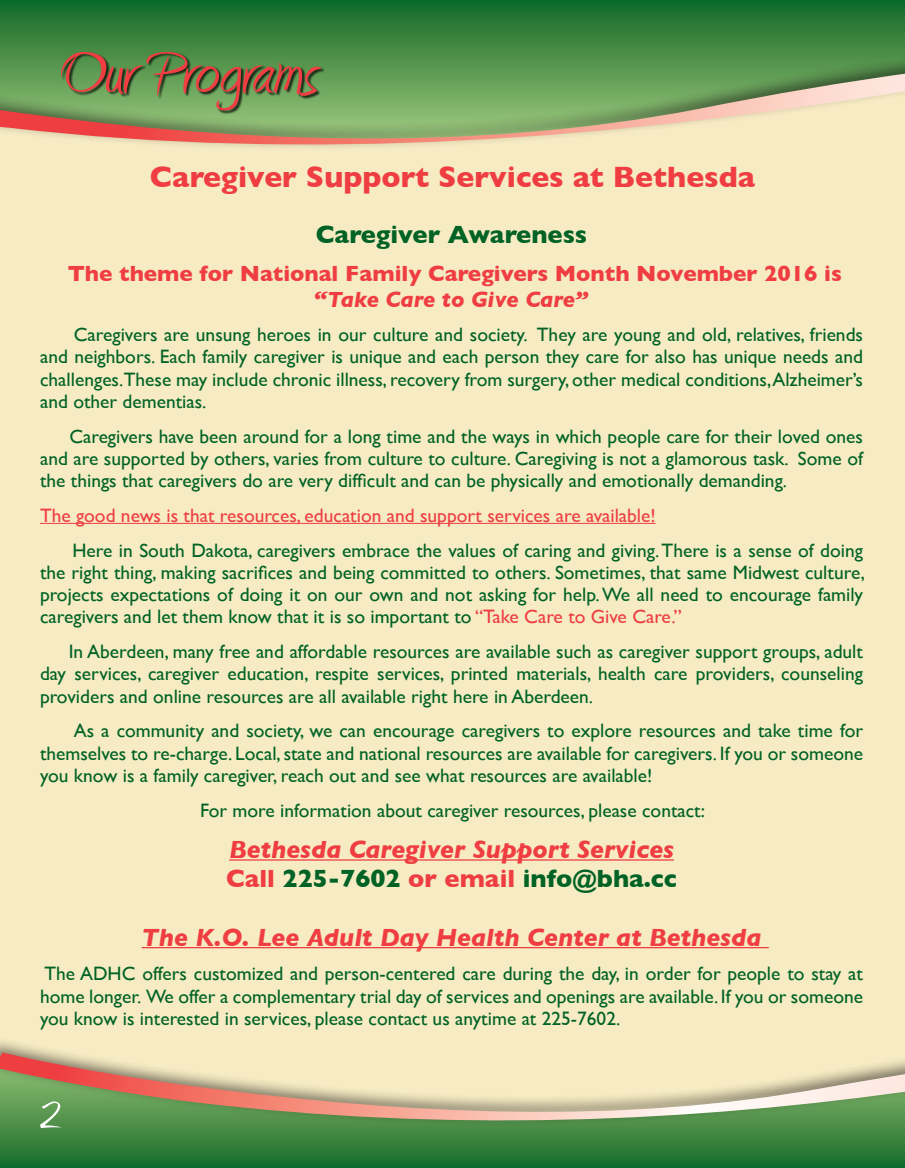
<style>
.page{position:relative;width:905px;height:1168px;background:#fff}
.page>*{position:absolute;margin:0;border:0;box-sizing:border-box;transform-origin:0 0}
.t1{font:76.5px "Amienne";color:#ef3d42}
.t2{font:51px "Amienne";color:#fff}
.t3{font:700 30px "Gill Sans";color:#ef3d42}
.t4{font:italic 700 25.35px/29.2px "Gill Sans";color:#ef3d42}
.t5{font:700 25.35px "Gill Sans";color:#006225}
.t6{font:700 22.35px "Gill Sans";color:#ef3d42}
.t7{font:italic 700 22.35px "Gill Sans";color:#ef3d42}
.t8{font:19.35px/22.4px "Gill Sans";color:#006225;text-align:justify}
.t9{font:19.35px "Gill Sans";color:#ef3d42}
.s1{color:#ef3d42}
.s2{font-style:normal}
.s3{font-style:normal;color:#006225}
</style>
<div class="page">
<div style="left:0;top:0;width:904px;height:1168px;background:#f6ebc3"></div>
<svg style="left:0;top:1131px;width:904px;height:37px;background:#2c7a37"></svg>
<svg style="left:0;top:0;width:904px;height:55px;background:#2c7b38"></svg>
<svg style="left:0;top:1052px;width:904px;height:79px"></svg>
<div style="left:0;top:55px;width:904px;height:96px;background:#55944e"></div>
<svg style="left:0;top:72px;width:904px;height:79px;background:#afb684"></svg>
<div style="left:62px;top:52px;width:263px;height:62px;background:#000;opacity:.75"></div>
<hr style="left:40px;top:523px;width:615px;height:1px;background:#ef3d42">
<hr style="left:229px;top:859px;width:445px;height:1px;background:#ef3d42">
<hr style="left:142px;top:947px;width:626px;height:1px;background:#ef3d42">
<h1 class="t1" style="left:60px;top:38px;width:258px">Our Programs</h1>
<h3 class="t3" style="left:150px;top:153px;width:606px">Caregiver Support Services at Bethesda</h3>
<h3 class="t5" style="left:316px;top:214px;width:273px">Caregiver Awareness</h3>
<p class="t6" style="left:68px;top:255px;width:775px">The theme for National Family Caregivers Month November 2016 is</p>
<p class="t7" style="left:314px;top:286px;width:275px">“Take Care to Give Care”</p>
<p class="t8" style="left:40px;top:323px;width:824px;text-indent:34px">Caregivers are unsung heroes in our culture and society. They are young and old, relatives, friends and neighbors. Each family caregiver is unique and each person they care for also has unique needs and challenges.These may include chronic illness, recovery from surgery, other medical conditions,Alzheimer’s and other dementias.</p>
<p class="t8" style="left:40px;top:425px;width:824px;text-indent:29px">Caregivers have been around for a long time and the ways in which people care for their loved ones and are supported by others, varies from culture to culture. Caregiving is not a glamorous task. Some of the things that caregivers do are very difficult and can be physically and emotionally demanding.</p>
<p class="t9" style="left:40px;top:504px;width:617px">The good news is that resources, education and support services are available!</p>
<p class="t8" style="left:40px;top:539px;width:826px;text-indent:32px">Here in South Dakota, caregivers embrace the values of caring and giving. There is a sense of doing the right thing, making sacrifices and being committed to others. Sometimes, that same Midwest culture, projects expectations of doing it on our own and not asking for help. We all need to encourage family caregivers and let them know that it is so important to <span class="s1">“Take Care to Give Care.”</span></p>
<p class="t8" style="left:40px;top:640px;width:824px;text-indent:29px">In Aberdeen, many free and affordable resources are available such as caregiver support groups, adult day services, caregiver education, respite services, printed materials, health care providers, counseling providers and online resources are all available right here in Aberdeen.</p>
<p class="t8" style="left:40px;top:719px;width:824px;text-indent:34px">As a community and society, we can encourage caregivers to explore resources and take time for themselves to re-charge. Local, state and national resources are available for caregivers. If you or someone you know is a family caregiver, reach out and see what resources are available!</p>
<p class="t8" style="left:200px;top:798px;width:506px">For more information about caregiver resources, please contact:</p>
<h3 class="t4" style="left:226px;top:835px;width:452px">Bethesda Caregiver Support Services<br><span class="s2">Call</span> <span class="s3">225-7602</span> <span class="s2">or email</span> <span class="s3">info@bha.cc</span></h3>
<h3 class="t4" style="left:142px;top:922px;width:621px">The K.O. Lee Adult Day Health Center at Bethesda</h3>
<p class="t8" style="left:40px;top:962px;width:824px">The ADHC offers customized and person-centered care during the day, in order for people to stay at home longer. We offer a complementary trial day of services and openings are available. If you or someone you know is interested in services, please contact us anytime at 225-7602.</p>
<h2 class="t2" style="left:40px;top:1092px;width:21px">2</h2>
</div>
